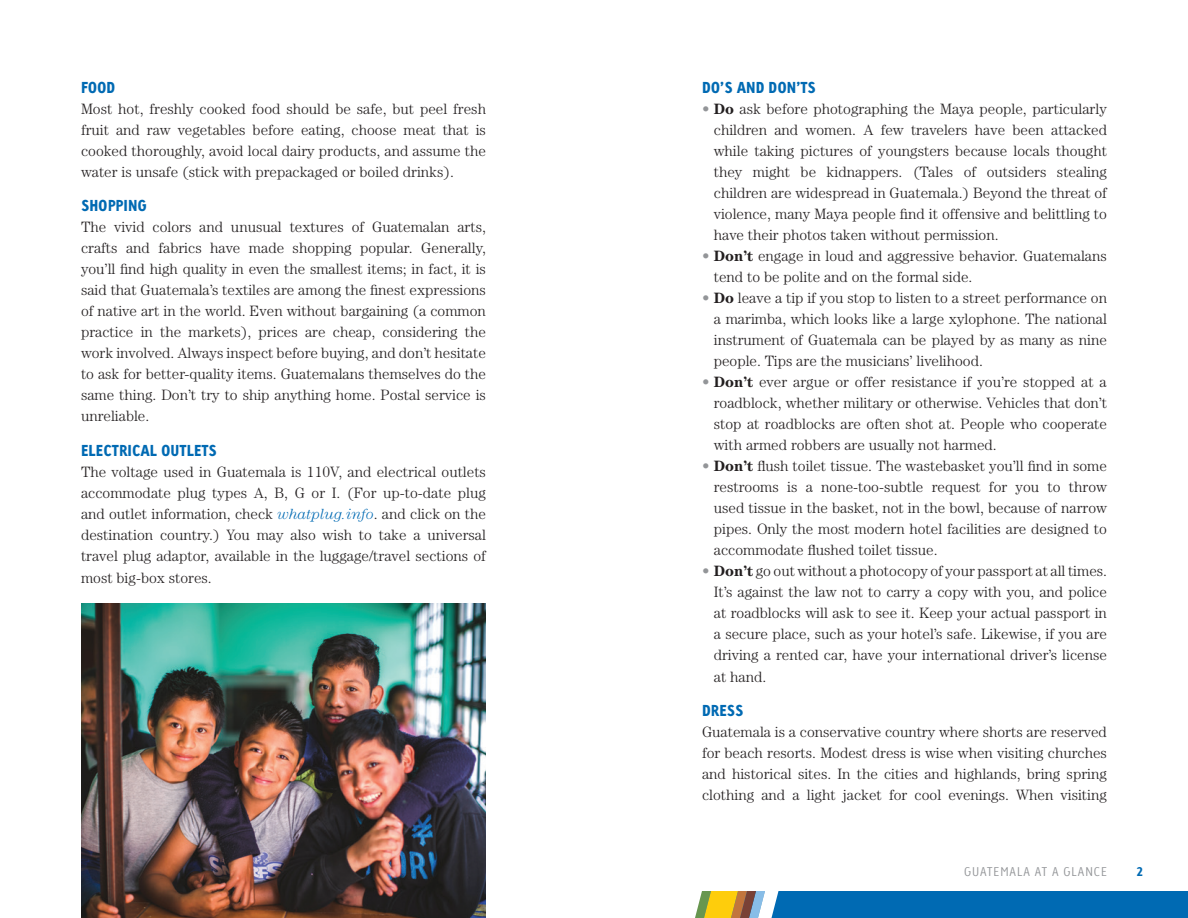
<style>
.page{position:relative;width:1188px;height:918px;background:#fff}
.page>*{position:absolute;margin:0;border:0;box-sizing:border-box;transform-origin:0 0}
.Bullet{font:300 15px/21px "Century";color:#231f20;text-align:justify}
.t1{font:15px "Linotype Tetria Black Tab";color:#006ab3}
.t2{font:12px "Linotype Tetria Light Tab";letter-spacing:.085em;color:#939598}
.t3{font:12px "Linotype Tetria Black Tab";color:#006ab3}
.s1{font-style:italic;color:#006ab3}
.s2{color:#939598}
.s3{font-weight:700}
</style>
<div class="page">
<div style="left:702px;top:891px;width:486px;height:27px;background:#006ab3"></div>
<svg style="left:695px;top:891px;width:84px;height:27px;background:#bfb16d"></svg>
<img style="left:81px;top:603px;width:405px;height:315px">
<p class="t1" style="left:81px;top:77px;width:36px">FOOD</p>
<p class="Bullet" style="left:81px;top:98px;width:407px">Most hot, freshly cooked food should be safe, but peel fresh fruit and raw vegetables before eating, choose meat that is cooked thoroughly, avoid local dairy products, and assume the water is unsafe (stick with prepackaged or boiled drinks).</p>
<p class="t1" style="left:81px;top:196px;width:68px">SHOPPING</p>
<p class="Bullet" style="left:81px;top:217px;width:407px">The vivid colors and unusual textures of Guatemalan arts, crafts and fabrics have made shopping popular. Generally, you’ll find high quality in even the smallest items; in fact, it is said that Guatemala’s textiles are among the finest expressions of native art in the world. Even without bargaining (a common practice in the markets), prices are cheap, considering the work involved. Always inspect before buying, and don’t hesitate to ask for better-quality items. Guatemalans themselves do the same thing. Don’t try to ship anything home. Postal service is unreliable.</p>
<p class="t1" style="left:81px;top:440px;width:137px">ELECTRICAL OUTLETS</p>
<p class="Bullet" style="left:81px;top:461px;width:407px">The voltage used in Guatemala is 110V, and electrical outlets accommodate plug types A, B, G or I. (For up-to-date plug and outlet information, check <span class="s1">whatplug.info</span>. and click on the destination country.) You may also wish to take a universal travel plug adaptor, available in the luggage/travel sections of most big-box stores.</p>
<p class="t1" style="left:702px;top:77px;width:115px">DO’S AND DON’TS</p>
<p class="Bullet" style="left:714px;top:98px;width:395px;text-indent:-12px"><span class="s2">•</span> <span class="s3">Do</span> ask before photographing the Maya people, particularly children and women. A few travelers have been attacked while taking pictures of youngsters because locals thought they might be kidnappers. (Tales of outsiders stealing children are widespread in Guatemala.) Beyond the threat of violence, many Maya people find it offensive and belittling to have their photos taken without permission.</p>
<p class="Bullet" style="left:714px;top:245px;width:395px;text-indent:-12px"><span class="s2">•</span> <span class="s3">Don’t</span> engage in loud and aggressive behavior. Guatemalans tend to be polite and on the formal side.</p>
<p class="Bullet" style="left:714px;top:287px;width:395px;text-indent:-12px"><span class="s2">•</span> <span class="s3">Do</span> leave a tip if you stop to listen to a street performance on a marimba, which looks like a large xylophone. The national instrument of Guatemala can be played by as many as nine people. Tips are the musicians’ livelihood.</p>
<p class="Bullet" style="left:714px;top:371px;width:395px;text-indent:-12px"><span class="s2">•</span> <span class="s3">Don’t</span> ever argue or offer resistance if you’re stopped at a roadblock, whether military or otherwise. Vehicles that don’t stop at roadblocks are often shot at. People who cooperate with armed robbers are usually not harmed.</p>
<p class="Bullet" style="left:714px;top:455px;width:395px;text-indent:-12px"><span class="s2">•</span> <span class="s3">Don’t</span> flush toilet tissue. The wastebasket you’ll find in some restrooms is a none-too-subtle request for you to throw used tissue in the basket, not in the bowl, because of narrow pipes. Only the most modern hotel facilities are designed to accommodate flushed toilet tissue.</p>
<p class="Bullet" style="left:714px;top:560px;width:395px;text-indent:-12px"><span class="s2">•</span> <span class="s3">Don’t</span> go out without a photocopy of your passport at all times.<br>It’s against the law not to carry a copy with you, and police at roadblocks will ask to see it. Keep your actual passport in a secure place, such as your hotel’s safe. Likewise, if you are driving a rented car, have your international driver’s license at hand.</p>
<p class="t1" style="left:702px;top:701px;width:43px">DRESS</p>
<p class="Bullet" style="left:702px;top:721px;width:407px">Guatemala is a conservative country where shorts are reserved for beach resorts. Modest dress is wise when visiting churches and historical sites. In the cities and highlands, bring spring clothing and a light jacket for cool evenings. When visiting</p>
<p class="t2" style="left:964px;top:864px;width:144px">GUATEMALA AT A GLANCE</p>
<p class="t3" style="left:1137px;top:864px;width:8px">2</p>
</div>
